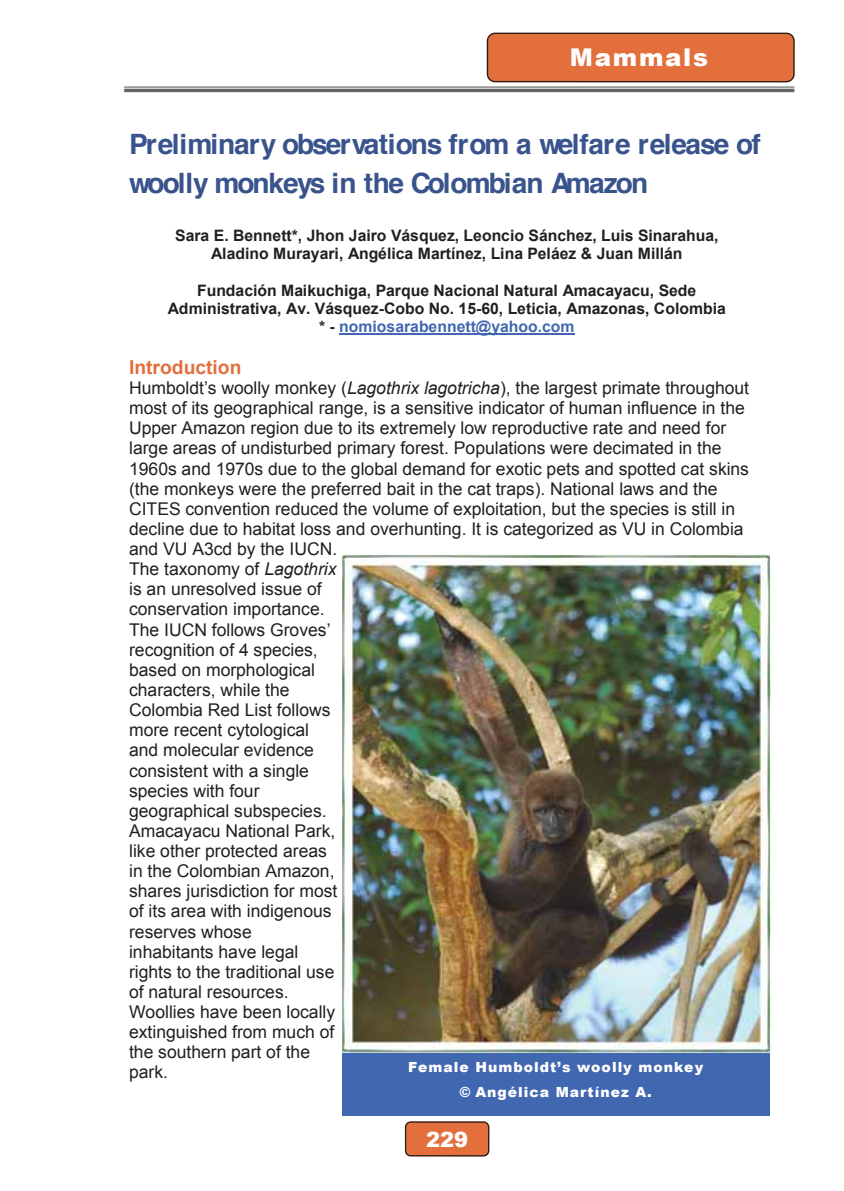
<style>
.page{position:relative;width:844px;height:1191px;background:#fff}
.page>*{position:absolute;margin:0;border:0;box-sizing:border-box;transform-origin:0 0}
.t1{font:700 28px/38.7px "Helvetica";letter-spacing:-.055em;color:#39538c}
.t2{font:900 24.5px "Arial";letter-spacing:.07em;color:#fff}
.t3{font:900 21px "Arial";color:#fff}
.t4{font:700 19.25px "Arial";color:#e26f3c}
.t5{font:17.5px/20.1px "Arial";color:#231f20}
.t6{font:700 15.75px/18.2px "Arial";color:#231f20;text-align:center}
.t7{font:900 14px/24.7px "Arial";letter-spacing:.07em;color:#fff;text-align:center}
.s1{color:#4167b1}
.s2{font-style:italic}
</style>
<div class="page">
<hr style="left:124px;top:86px;width:670px;height:2px;background:#636466">
<hr style="left:124px;top:89px;width:670px;height:3px;background:#636466">
<div style="left:486px;top:33px;width:308px;height:49px;background:#e26f3c"></div>
<svg style="left:405px;top:1121px;width:84px;height:35px;background:#d26a3c"></svg>
<hr style="left:339px;top:333px;width:235px;height:2px;background:#4267b1">
<div style="left:342px;top:1051px;width:428px;height:64px;background:#4267b1"></div>
<img style="left:342px;top:554px;width:428px;height:498px">
<h2 class="t2" style="left:569px;top:39px;width:140px">Mammals</h2>
<h1 class="t1" style="left:129px;top:127px;width:633px">Preliminary observations from a welfare release of woolly monkeys in the Colombian Amazon</h1>
<p class="t6" style="left:175px;top:227px;width:544px">Sara E. Bennett*, Jhon Jairo Vásquez, Leoncio Sánchez, Luis Sinarahua,<br>Aladino Murayari, Angélica Martínez, Lina Peláez &amp; Juan Millán</p>
<p class="t6" style="left:168px;top:281px;width:559px">Fundación Maikuchiga, Parque Nacional Natural Amacayacu, Sede<br>Administrativa, Av. Vásquez-Cobo No. 15-60, Leticia, Amazonas, Colombia * - <span class="s1">nomiosarabennett@yahoo.com</span></p>
<p class="t4" style="left:129px;top:356px;width:114px">Introduction</p>
<p class="t5" style="left:129px;top:378px;width:621px">Humboldt’s woolly monkey (<span class="s2">Lagothrix lagotricha</span>), the largest primate throughout most of its geographical range, is a sensitive indicator of human influence in the Upper Amazon region due to its extremely low reproductive rate and need for large areas of undisturbed primary forest. Populations were decimated in the 1960s and 1970s due to the global demand for exotic pets and spotted cat skins (the monkeys were the preferred bait in the cat traps). National laws and the CITES convention reduced the volume of exploitation, but the species is still in decline due to habitat loss and overhunting. It is categorized as VU in Colombia and VU A3cd by the IUCN.<br>The taxonomy of <span class="s2">Lagothrix<br></span>is an unresolved issue of<br>conservation importance.<br>The IUCN follows Groves’<br>recognition of 4 species,<br>based on morphological<br>characters, while the<br>Colombia Red List follows<br>more recent cytological<br>and molecular evidence<br>consistent with a single<br>species with four<br>geographical subspecies.<br>Amacayacu National Park,<br>like other protected areas<br>in the Colombian Amazon,<br>shares jurisdiction for most<br>of its area with indigenous<br>reserves whose<br>inhabitants have legal<br>rights to the traditional use<br>of natural resources.<br>Woollies have been locally<br>extinguished from much of<br>the southern part of the<br>park.</p>
<p class="t7" style="left:408px;top:1054px;width:297px">Female Humboldt’s woolly monkey © Angélica Martínez A.</p>
<p class="t3" style="left:426px;top:1123px;width:43px">229</p>
</div>
